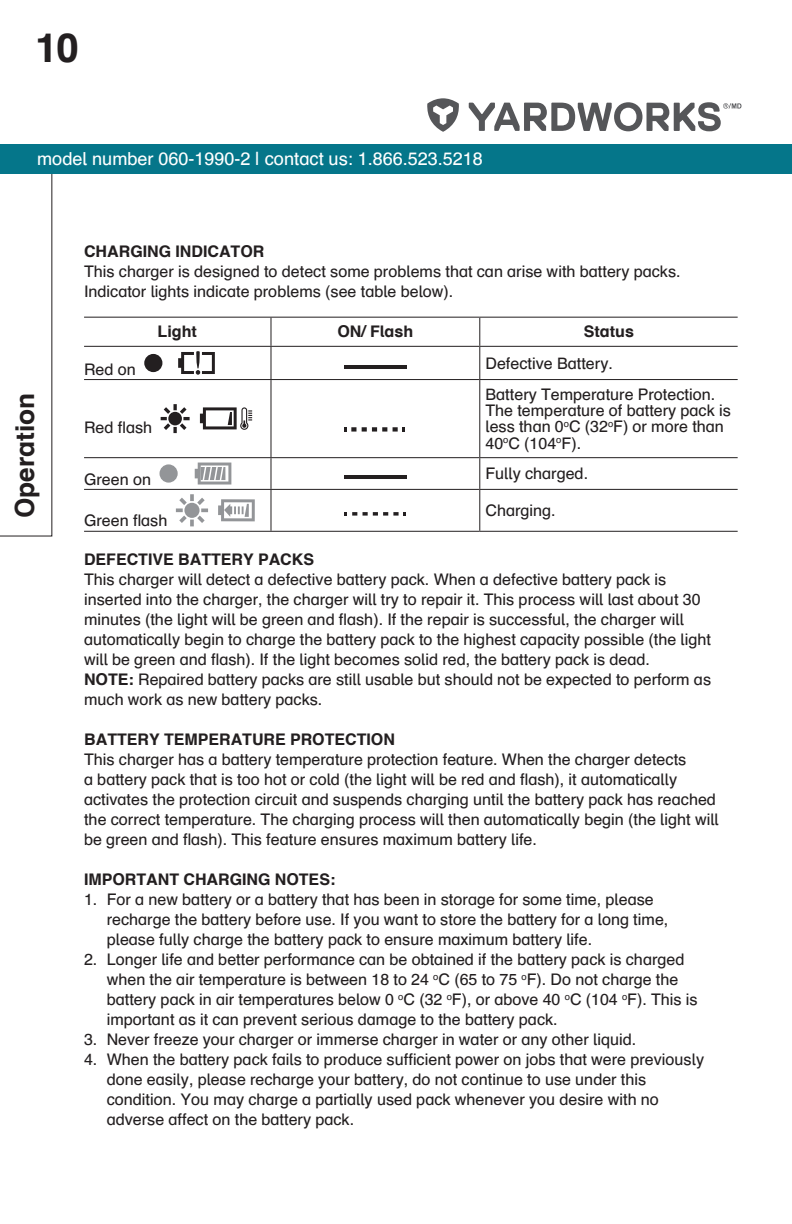
<style>
.page{position:relative;width:792px;height:1224px;background:#fff}
.page>*{position:absolute;margin:0;border:0;box-sizing:border-box;transform-origin:0 0}
.t1{font:700 40px "Schulbuch Nord";color:#231f20}
.t2{font:700 26px "Schulbuch Nord";color:#231f20}
.t3{font:18px "Schulbuch Nord";color:#fff}
.t4{font:16px/20px "Schulbuch Nord";color:#231f20}
.t5{font:700 16px "Schulbuch Nord";color:#231f20}
.s1{font-weight:700}
</style>
<div class="page">
<svg style="left:0;top:173px;width:52px;height:364px"></svg>
<div style="left:0;top:144px;width:792px;height:29px;background:#05768a"></div>
<svg style="left:427px;top:98px;width:32px;height:34px"></svg>
<svg style="left:469px;top:102px;width:272px;height:29px"></svg>
<hr style="left:84px;top:317px;width:187px;height:1px;background:#231f20">
<hr style="left:271px;top:317px;width:209px;height:1px;background:#231f20">
<svg style="left:270px;top:318px;width:1px;height:28px"></svg>
<hr style="left:480px;top:317px;width:258px;height:1px;background:#231f20">
<svg style="left:479px;top:318px;width:1px;height:28px"></svg>
<hr style="left:84px;top:346px;width:187px;height:1px;background:#231f20">
<hr style="left:271px;top:346px;width:209px;height:1px;background:#231f20">
<hr style="left:270px;top:347px;width:1px;height:32px;background:#231f20">
<hr style="left:480px;top:346px;width:258px;height:1px;background:#231f20">
<hr style="left:479px;top:347px;width:1px;height:32px;background:#231f20">
<hr style="left:84px;top:379px;width:187px;height:1px;background:#231f20">
<hr style="left:271px;top:379px;width:209px;height:1px;background:#231f20">
<hr style="left:270px;top:380px;width:1px;height:77px;background:#231f20">
<hr style="left:480px;top:379px;width:258px;height:1px;background:#231f20">
<hr style="left:479px;top:380px;width:1px;height:77px;background:#231f20">
<hr style="left:84px;top:457px;width:187px;height:1px;background:#231f20">
<hr style="left:271px;top:457px;width:209px;height:1px;background:#231f20">
<hr style="left:270px;top:458px;width:1px;height:31px;background:#231f20">
<hr style="left:480px;top:457px;width:258px;height:1px;background:#231f20">
<hr style="left:479px;top:458px;width:1px;height:31px;background:#231f20">
<hr style="left:84px;top:489px;width:187px;height:1px;background:#231f20">
<hr style="left:271px;top:489px;width:209px;height:1px;background:#231f20">
<hr style="left:270px;top:490px;width:1px;height:41px;background:#231f20">
<hr style="left:480px;top:489px;width:258px;height:1px;background:#231f20">
<hr style="left:479px;top:490px;width:1px;height:41px;background:#231f20">
<hr style="left:84px;top:531px;width:187px;height:1px;background:#231f20">
<hr style="left:271px;top:531px;width:209px;height:1px;background:#231f20">
<hr style="left:480px;top:531px;width:258px;height:1px;background:#231f20">
<div style="left:144px;top:354px;width:18px;height:18px;background:#231f20;border-radius:50%"></div>
<svg style="left:178px;top:351px;width:37px;height:24px"></svg>
<hr style="left:345px;top:365px;width:62px;height:3px;background:#231f20">
<svg style="left:200px;top:407px;width:52px;height:23px"></svg>
<svg style="left:161px;top:404px;width:29px;height:29px"></svg>
<svg style="left:195px;top:463px;width:36px;height:22px"></svg>
<div style="left:160px;top:464px;width:18px;height:19px;background:#939598;border-radius:50%"></div>
<hr style="left:345px;top:475px;width:62px;height:4px;background:#231f20">
<svg style="left:176px;top:494px;width:32px;height:32px"></svg>
<svg style="left:218px;top:499px;width:37px;height:22px"></svg>
<svg style="left:345px;top:512px;width:12px;height:4px"></svg>
<svg style="left:363px;top:512px;width:43px;height:4px"></svg>
<svg style="left:344px;top:427px;width:12px;height:5px"></svg>
<svg style="left:362px;top:427px;width:25px;height:5px"></svg>
<svg style="left:393px;top:427px;width:12px;height:5px"></svg>
<h1 class="t1" style="left:35px;top:22px;width:45px">10</h1>
<p class="t3" style="left:37px;top:147px;width:447px">model number 060-1990-2 | contact us: 1.866.523.5218</p>
<p class="t5" style="left:84px;top:241px;width:182px">CHARGING INDICATOR</p>
<p class="t4" style="left:84px;top:261px;width:598px">This charger is designed to detect some problems that can arise with battery packs.<br>Indicator lights indicate problems (see table below).</p>
<p class="t5" style="left:158px;top:322px;width:41px">Light</p>
<p class="t5" style="left:337px;top:322px;width:77px">ON/ Flash</p>
<p class="t5" style="left:584px;top:322px;width:52px">Status</p>
<h2 class="t2" style="left:8px;top:518px;width:127px;rotate:-90deg">Operation</h2>
<p class="t4" style="left:84px;top:359px;width:53px">Red on</p>
<p class="t4" style="left:485px;top:353px;width:129px">Defective Battery.</p>
<p class="t4" style="left:84px;top:417px;width:70px">Red flash</p>
<p class="t4" style="left:485px;top:386px;width:247px;line-height:16.2px">Battery Temperature Protection.<br>The temperature of battery pack is less than 0<sup>o</sup>C (32<sup>o</sup>F) or more than<br>40<sup>o</sup>C (104<sup>o</sup>F).</p>
<p class="t4" style="left:84px;top:469px;width:68px">Green on</p>
<p class="t4" style="left:485px;top:463px;width:104px">Fully charged.</p>
<p class="t4" style="left:84px;top:510px;width:85px">Green flash</p>
<p class="t4" style="left:485px;top:500px;width:72px">Charging.</p>
<p class="t5" style="left:84px;top:549px;width:232px">DEFECTIVE BATTERY PACKS</p>
<p class="t4" style="left:84px;top:569px;width:629px">This charger will detect a defective battery pack. When a defective battery pack is inserted into the charger, the charger will try to repair it. This process will last about 30 minutes (the light will be green and flash). If the repair is successful, the charger will automatically begin to charge the battery pack to the highest capacity possible (the light will be green and flash). If the light becomes solid red, the battery pack is dead.<br><span class="s1">NOTE:</span> Repaired battery packs are still usable but should not be expected to perform as much work as new battery packs.</p>
<p class="t5" style="left:84px;top:729px;width:312px">BATTERY TEMPERATURE PROTECTION</p>
<p class="t4" style="left:84px;top:749px;width:636px">This charger has a battery temperature protection feature. When the charger detects<br>a battery pack that is too hot or cold (the light will be red and flash), it automatically activates the protection circuit and suspends charging until the battery pack has reached the correct temperature. The charging process will then automatically begin (the light will be green and flash). This feature ensures maximum battery life.</p>
<p class="t5" style="left:84px;top:869px;width:253px">IMPORTANT CHARGING NOTES:</p>
<p class="t4" style="left:107px;top:889px;width:563px;text-indent:-23px">1. For a new battery or a battery that has been in storage for some time, please recharge the battery before use. If you want to store the battery for a long time, please fully charge the battery pack to ensure maximum battery life.</p>
<p class="t4" style="left:107px;top:949px;width:592px;text-indent:-23px">2. Longer life and better performance can be obtained if the battery pack is charged when the air temperature is between 18 to 24 <sup>o</sup>C (65 to 75 <sup>o</sup>F). Do not charge the battery pack in air temperatures below 0 <sup>o</sup>C (32 <sup>o</sup>F), or above 40 <sup>o</sup>C (104 <sup>o</sup>F). This is important as it can prevent serious damage to the battery pack.</p>
<p class="t4" style="left:84px;top:1029px;width:554px">3. Never freeze your charger or immerse charger in water or any other liquid.</p>
<p class="t4" style="left:107px;top:1049px;width:599px;text-indent:-23px">4. When the battery pack fails to produce sufficient power on jobs that were previously done easily, please recharge your battery, do not continue to use under this condition. You may charge a partially used pack whenever you desire with no adverse affect on the battery pack.</p>
</div>
